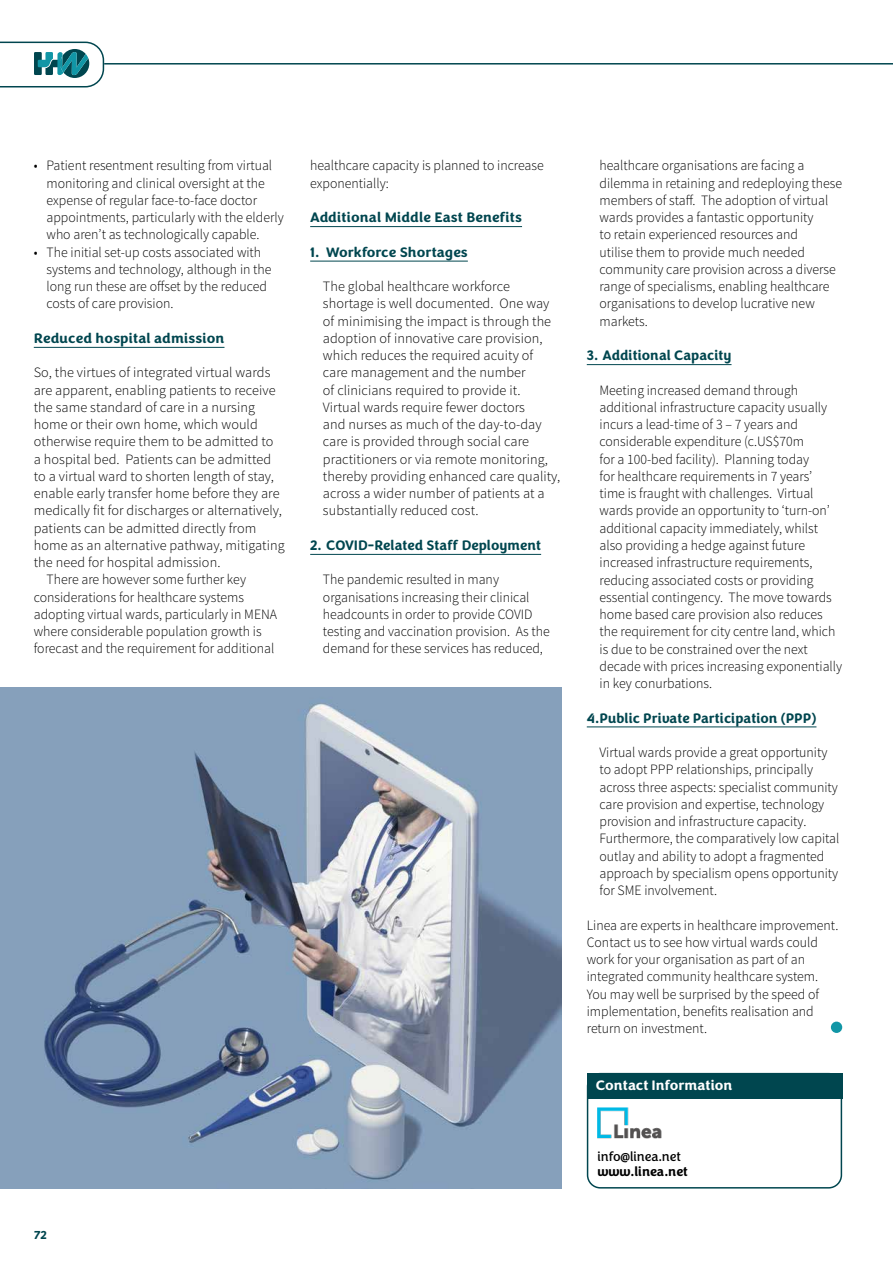
<style>
.page{position:relative;width:893px;height:1263px;background:#fff}
.page>*{position:absolute;margin:0;border:0;box-sizing:border-box;transform-origin:0 0}
.t1{font:300 14.25px/17.2px "Source Sans Pro";color:#000}
.t2{font:700 14.25px "Congenial";color:#00464f}
.t3{font:700 14.25px "Congenial";color:#fff}
.t4{font:13.5px "Congenial";letter-spacing:-.01em;color:#000}
.t5{font:700 13.5px "Congenial";letter-spacing:-.01em;color:#000}
.t6{font:700 12px "Congenial";color:#00464f}
</style>
<div class="page">
<img style="left:0;top:688px;width:562px;height:500px">
<hr style="left:104px;top:63px;width:789px;height:2px;background:#00464f">
<svg style="left:0;top:42px;width:104px;height:45px"></svg>
<div style="left:831px;top:1021px;width:11px;height:12px;background:#1196a6;border-radius:50%"></div>
<div style="left:587px;top:1073px;width:255px;height:115px;border:2px solid #00464f;border-radius:13px"></div>
<div style="left:587px;top:1073px;width:255px;height:25px;background:#00464f"></div>
<img style="left:598px;top:1107px;width:64px;height:32px">
<hr style="left:34px;top:347px;width:190px;height:1px;background:#00464f">
<hr style="left:310px;top:226px;width:212px;height:1px;background:#00464f">
<hr style="left:310px;top:261px;width:158px;height:1px;background:#00464f">
<hr style="left:310px;top:554px;width:231px;height:1px;background:#00464f">
<hr style="left:587px;top:364px;width:144px;height:1px;background:#00464f">
<hr style="left:587px;top:726px;width:229px;height:1px;background:#00464f">
<p class="t1" style="left:47px;top:157px;width:239px;text-indent:-13px">• Patient resentment resulting from virtual monitoring and clinical oversight at the expense of regular face-to-face doctor appointments, particularly with the elderly who aren’t as technologically capable.</p>
<p class="t1" style="left:47px;top:243px;width:227px;text-indent:-13px">• The initial set-up costs associated with systems and technology, although in the long run these are offset by the reduced costs of care provision.</p>
<p class="t2" style="left:34px;top:329px;width:192px">Reduced hospital admission</p>
<p class="t1" style="left:34px;top:364px;width:238px">So, the virtues of integrated virtual wards</p>
<p class="t1" style="left:34px;top:381px;width:243px">are apparent, enabling patients to receive</p>
<p class="t1" style="left:34px;top:399px;width:223px">the same standard of care in a nursing</p>
<p class="t1" style="left:34px;top:416px;width:226px">home or their own home, which would</p>
<p class="t1" style="left:34px;top:433px;width:241px">otherwise require them to be admitted to</p>
<p class="t1" style="left:34px;top:450px;width:239px">a hospital bed. Patients can be admitted</p>
<p class="t1" style="left:34px;top:468px;width:242px">to a virtual ward to shorten length of stay,</p>
<p class="t1" style="left:34px;top:485px;width:247px">enable early transfer home before they are</p>
<p class="t1" style="left:34px;top:502px;width:250px">medically fit for discharges or alternatively,</p>
<p class="t1" style="left:34px;top:519px;width:224px">patients can be admitted directly from</p>
<p class="t1" style="left:34px;top:537px;width:252px">home as an alternative pathway, mitigating</p>
<p class="t1" style="left:34px;top:554px;width:188px">the need for hospital admission.</p>
<p class="t1" style="left:47px;top:571px;width:201px">There are however some further key</p>
<p class="t1" style="left:34px;top:588px;width:212px">considerations for healthcare systems</p>
<p class="t1" style="left:34px;top:606px;width:245px">adopting virtual wards, particularly in MENA</p>
<p class="t1" style="left:34px;top:623px;width:229px">where considerable population growth is</p>
<p class="t1" style="left:34px;top:640px;width:242px">forecast and the requirement for additional</p>
<p class="t1" style="left:310px;top:157px;width:235px">healthcare capacity is planned to increase exponentially:</p>
<p class="t2" style="left:310px;top:208px;width:213px">Additional Middle East Benefits</p>
<p class="t2" style="left:310px;top:243px;width:159px">1. Workforce Shortages</p>
<p class="t1" style="left:323px;top:278px;width:239px">The global healthcare workforce shortage is well documented. One way of minimising the impact is through the adoption of innovative care provision, which reduces the required acuity of care management and the number<br>of clinicians required to provide it.<br>Virtual wards require fewer doctors<br>and nurses as much of the day-to-day care is provided through social care practitioners or via remote monitoring, thereby providing enhanced care quality, across a wider number of patients at a substantially reduced cost.</p>
<p class="t2" style="left:310px;top:536px;width:232px">2. COVID-Related Staff Deployment</p>
<p class="t1" style="left:323px;top:571px;width:228px">The pandemic resulted in many organisations increasing their clinical headcounts in order to provide COVID testing and vaccination provision. As the demand for these services has reduced,</p>
<p class="t6" style="left:34px;top:1227px;width:14px">72</p>
<p class="t1" style="left:599px;top:157px;width:244px">healthcare organisations are facing a dilemma in retaining and redeploying these members of staff. The adoption of virtual wards provides a fantastic opportunity<br>to retain experienced resources and<br>utilise them to provide much needed community care provision across a diverse range of specialisms, enabling healthcare organisations to develop lucrative new markets.</p>
<p class="t2" style="left:587px;top:346px;width:146px">3. Additional Capacity</p>
<p class="t1" style="left:599px;top:381px;width:244px">Meeting increased demand through additional infrastructure capacity usually incurs a lead-time of 3 – 7 years and considerable expenditure (c.US$70m<br>for a 100-bed facility). Planning today<br>for healthcare requirements in 7 years’<br>time is fraught with challenges. Virtual wards provide an opportunity to ‘turn-on’ additional capacity immediately, whilst also providing a hedge against future increased infrastructure requirements, reducing associated costs or providing essential contingency. The move towards home based care provision also reduces the requirement for city centre land, which is due to be constrained over the next decade with prices increasing exponentially in key conurbations.</p>
<p class="t2" style="left:587px;top:709px;width:231px">4.Public Private Participation (PPP)</p>
<p class="t1" style="left:599px;top:744px;width:241px">Virtual wards provide a great opportunity to adopt PPP relationships, principally across three aspects: specialist community care provision and expertise, technology provision and infrastructure capacity.<br>Furthermore, the comparatively low capital outlay and ability to adopt a fragmented approach by specialism opens opportunity for SME involvement.</p>
<p class="t1" style="left:587px;top:916px;width:253px">Linea are experts in healthcare improvement.<br>Contact us to see how virtual wards could work for your organisation as part of an integrated community healthcare system.<br>You may well be surprised by the speed of implementation, benefits realisation and return on investment.</p>
<p class="t3" style="left:596px;top:1076px;width:138px">Contact Information</p>
<p class="t4" style="left:597px;top:1148px;width:85px">info@linea.net</p>
<p class="t5" style="left:597px;top:1162px;width:92px">www.linea.net</p>
</div>
